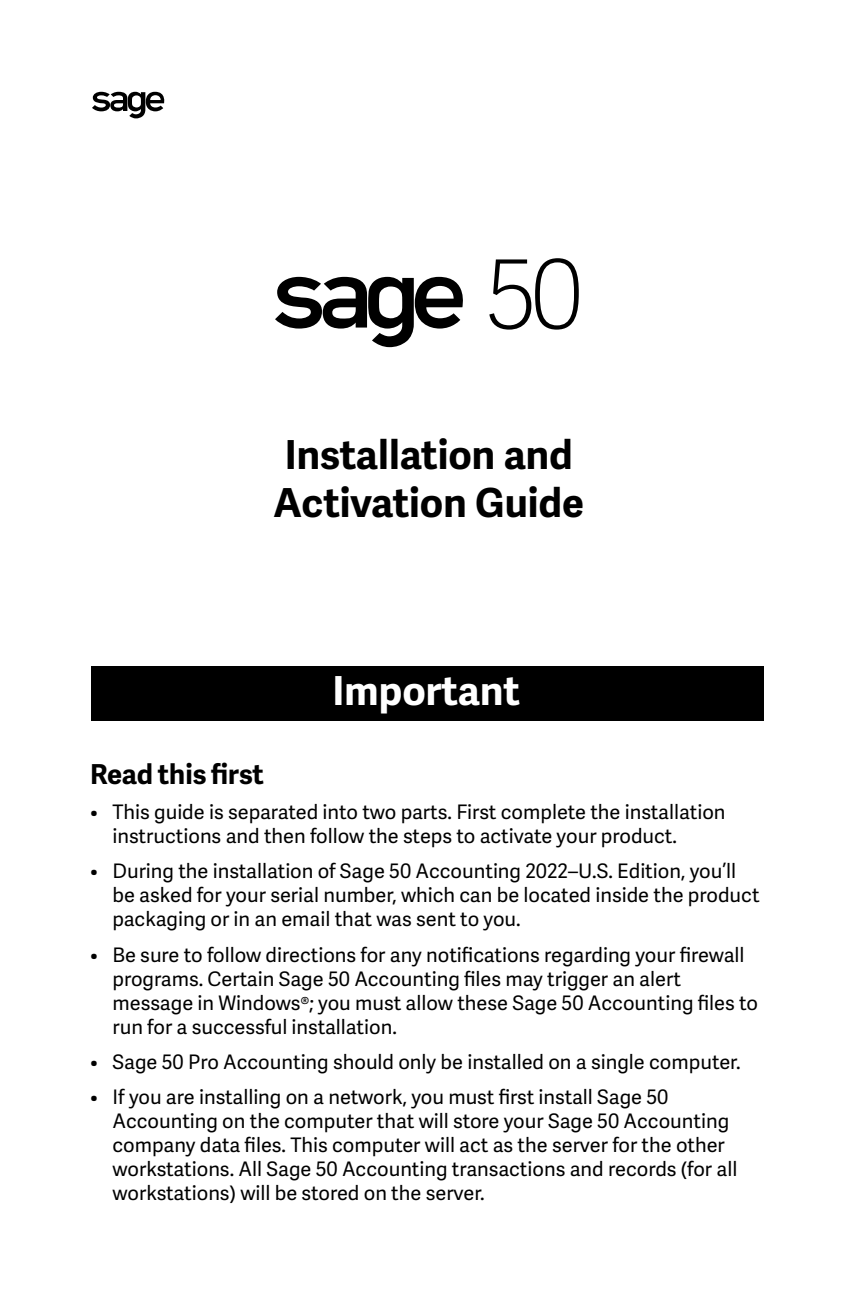
<style>
.page{position:relative;width:855px;height:1305px;background:#fff}
.page>*{position:absolute;margin:0;border:0;box-sizing:border-box;transform-origin:0 0}
.t1{font:700 40px/48px "Adelle Sans";color:#000}
.t2{font:700 40px "Adelle Sans SAGE";color:#fff}
.t3{font:700 27.5px "Adelle Sans SAGE";letter-spacing:-.005em;color:#000}
.t4{font:20px/24px "Adelle Sans SAGE";color:#000}
</style>
<div class="page">
<div style="left:91px;top:666px;width:673px;height:55px;background:#000"></div>
<svg style="left:92px;top:92px;width:73px;height:26px"></svg>
<svg style="left:489px;top:258px;width:90px;height:72px"></svg>
<svg style="left:275px;top:277px;width:188px;height:70px"></svg>
<h1 class="t1" style="left:274px;top:431px;width:312px">Installation and<br>Activation Guide</h1>
<h1 class="t2" style="left:332px;top:662px;width:189px">Important</h1>
<h2 class="t3" style="left:90px;top:754px;width:175px">Read this first</h2>
<p class="t4" style="left:112px;top:799px;width:615px;text-indent:-22px">• This guide is separated into two parts. First complete the installation instructions and then follow the steps to activate your product.</p>
<p class="t4" style="left:112px;top:859px;width:649px;text-indent:-22px">• During the installation of Sage 50 Accounting 2022–U.S. Edition, you’ll be asked for your serial number, which can be located inside the product packaging or in an email that was sent to you.</p>
<p class="t4" style="left:112px;top:942px;width:647px;text-indent:-22px">• Be sure to follow directions for any notifications regarding your firewall programs. Certain Sage 50 Accounting files may trigger an alert message in Windows®; you must allow these Sage 50 Accounting files to run for a successful installation.</p>
<p class="t4" style="left:90px;top:1049px;width:652px">• Sage 50 Pro Accounting should only be installed on a single computer.</p>
<p class="t4" style="left:112px;top:1084px;width:626px;text-indent:-22px">• If you are installing on a network, you must first install Sage 50<br>Accounting on the computer that will store your Sage 50 Accounting company data files. This computer will act as the server for the other workstations. All Sage 50 Accounting transactions and records (for all workstations) will be stored on the server.</p>
</div>
